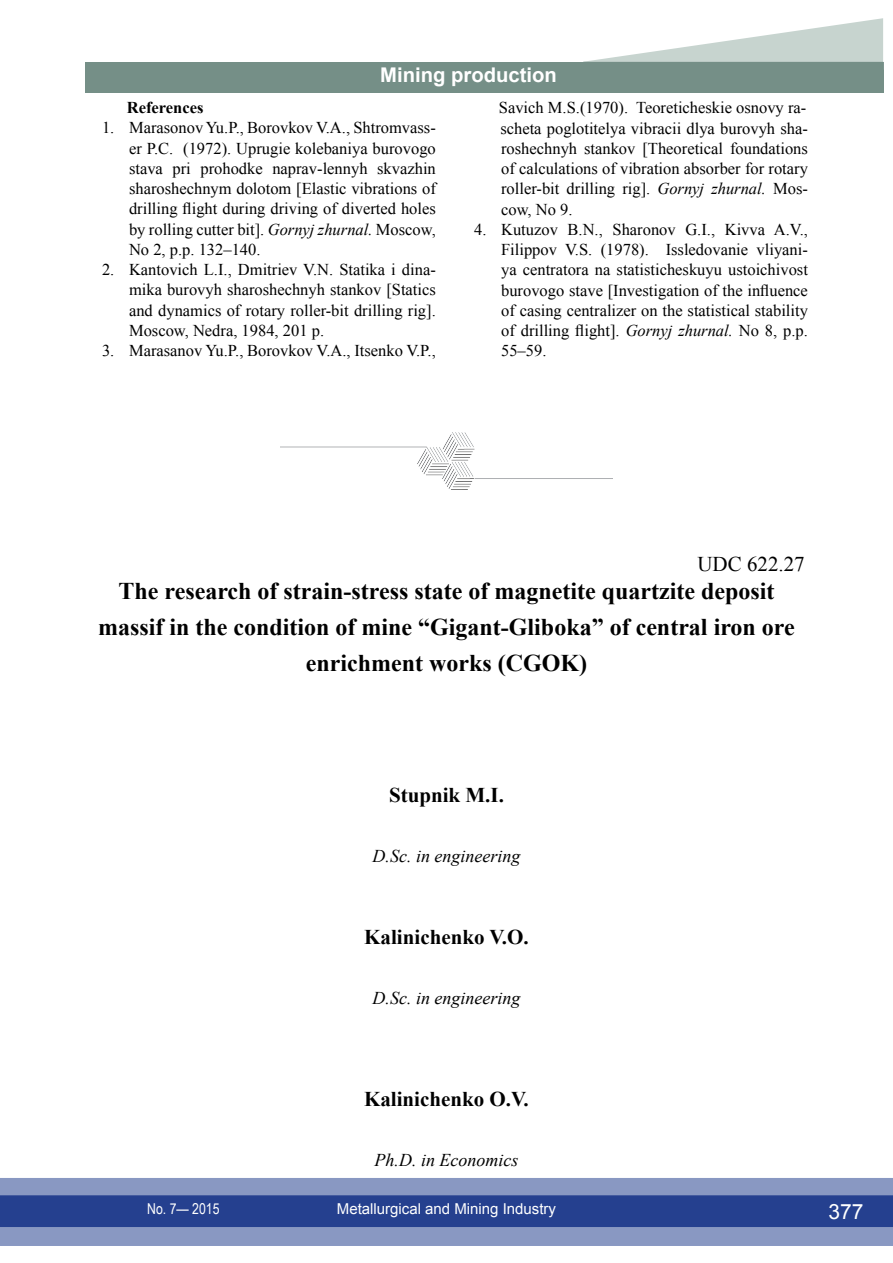
<style>
.page{position:relative;width:893px;height:1263px;background:#fff}
.page>*{position:absolute;margin:0;border:0;box-sizing:border-box;transform-origin:0 0}
.t1{font:700 24px/36px "Times New Roman";color:#000;text-align:center}
.t2{font:700 21px "Times New Roman";color:#000}
.t3{font:21px "Times New Roman";color:#000}
.t4{font:21px "Arial";color:#fff}
.t5{font:700 20.25px "Arial";color:#fff}
.t6{font:italic 18px "Times New Roman";color:#000}
.t7{font:16.5px/20.2px "Times New Roman";color:#000;text-align:justify}
.t8{font:700 16.5px "Times New Roman";color:#000}
.t9{font:15px "Arial";color:#fff}
.t10{font:15px "Arial Narrow";color:#fff}
.s1{font-style:italic}
</style>
<div class="page">
<div style="left:0;top:1178px;width:893px;height:68px;background:#8998c2"></div>
<div style="left:0;top:1195px;width:893px;height:32px;background:#25408f;border:2px solid #25408f"></div>
<div style="left:85px;top:62px;width:798px;height:30px;background:#758f87"></div>
<svg style="left:583px;top:18px;width:300px;height:44px"></svg>
<img style="left:280px;top:433px;width:333px;height:56px">
<p class="t5" style="left:380px;top:61px;width:178px">Mining production</p>
<p class="t8" style="left:127px;top:96px;width:78px">References</p>
<p class="t7" style="left:129px;top:118px;width:308px;text-indent:-27px">1. Marasonov Yu.P., Borovkov V.A., Shtromvass&shy;er P.C. (1972). Uprugie kolebaniya burovogo stava pri prohodke naprav-lennyh skvazhin sharoshechnym dolotom [Elastic vibrations of drilling flight during driving of diverted holes by rolling cutter bit]. <span class="s1">Gornyj zhurnal.</span> Moscow, No 2, p.p. 132–140.</p>
<p class="t7" style="left:129px;top:259px;width:308px;text-indent:-27px">2. Kantovich L.I., Dmitriev V.N. Statika i dina&shy;mika burovyh sharoshechnyh stankov [Statics and dynamics of rotary roller-bit drilling rig].<br>Moscow, Nedra, 1984, 201 p.</p>
<p class="t7" style="left:102px;top:340px;width:335px">3. Marasanov Yu.P., Borovkov V.A., Itsenko V.P.,</p>
<p class="t7" style="left:499px;top:98px;width:311px">Savich M.S.(1970). Teoreticheskie osnovy ra&shy;scheta poglotitelya vibracii dlya burovyh sha&shy;roshechnyh stankov [Theoretical foundations of calculations of vibration absorber for rotary roller-bit drilling rig]. <span class="s1">Gornyj zhurnal.</span> Mos&shy;cow, No 9.</p>
<p class="t7" style="left:501px;top:219px;width:308px;text-indent:-27px">4. Kutuzov B.N., Sharonov G.I., Kivva A.V., Filippov V.S. (1978). Issledovanie vliyani&shy;ya centratora na statisticheskuyu ustoichivost burovogo stave [Investigation of the influence of casing centralizer on the statistical stability of drilling flight]. <span class="s1">Gornyj zhurnal.</span> No 8, p.p.<br>55–59.</p>
<p class="t3" style="left:697px;top:550px;width:109px">UDC 622.27</p>
<h1 class="t1" style="left:98px;top:572px;width:698px">The research of strain-stress state of magnetite quartzite deposit massif in the condition of mine “Gigant-Gliboka” of central iron ore enrichment works (CGOK)</h1>
<p class="t2" style="left:389px;top:781px;width:116px">Stupnіk M.І.</p>
<p class="t6" style="left:372px;top:843px;width:149px">D.Sc. in engineering</p>
<p class="t2" style="left:364px;top:923px;width:166px">Kalіnіchenko V.O.</p>
<p class="t6" style="left:372px;top:985px;width:149px">D.Sc. in engineering</p>
<p class="t2" style="left:364px;top:1084px;width:166px">Kalіnіchenko O.V.</p>
<p class="t6" style="left:374px;top:1147px;width:145px">Ph.D. in Economics</p>
<p class="t10" style="left:147px;top:1198px;width:74px">No. 7— 2015</p>
<p class="t9" style="left:337px;top:1199px;width:221px">Metallurgical and Mining Industry</p>
<p class="t4" style="left:828px;top:1197px;width:37px">377</p>
</div>
